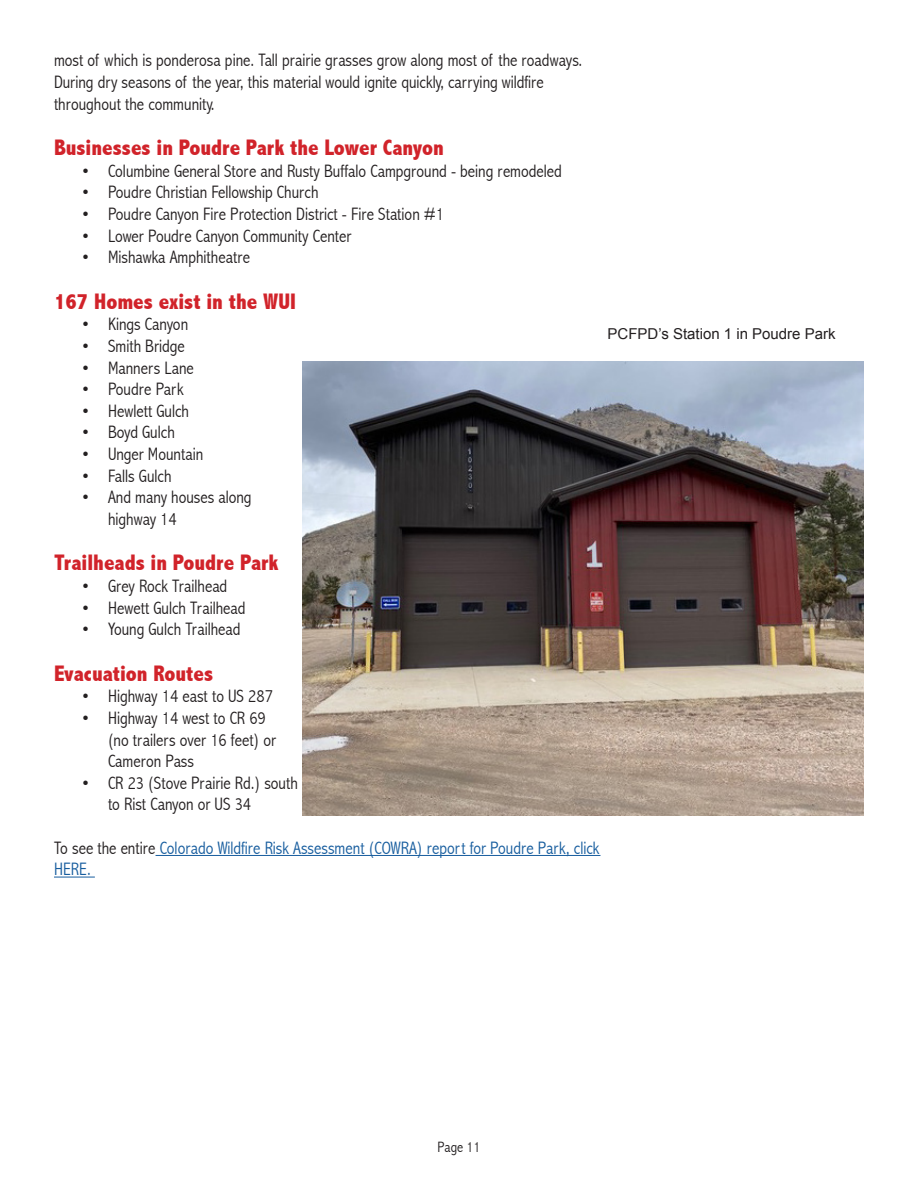
<style>
.page{position:relative;width:918px;height:1188px;background:#fff}
.page>*{position:absolute;margin:0;border:0;box-sizing:border-box;transform-origin:0 0}
.Paragraph_Goal_-_Red{font:800 condensed 22.5px "Abadi";color:#d1232a}
.t1{font:300 condensed 18px/21.6px "Abadi";color:#231f20}
.t2{font:300 condensed 18px/21.6px "Abadi";color:#175d9e}
.CWPP-Photo_Captions{font:15px "Arial";color:#231f20}
.t3{font:300 condensed 15px "Abadi";letter-spacing:-.005em;color:#231f20}
.s1{color:#231f20}
</style>
<div class="page">
<hr style="left:156px;top:855px;width:444px;height:1px;background:#175d9e">
<hr style="left:54px;top:877px;width:41px;height:1px;background:#175d9e">
<img style="left:302px;top:361px;width:562px;height:454px">
<p class="t1" style="left:54px;top:50px;width:530px">most of which is ponderosa pine. Tall prairie grasses grow along most of the roadways.<br>During dry seasons of the year, this material would ignite quickly, carrying wildfire throughout the community.</p>
<p class="Paragraph_Goal_-_Red" style="left:54px;top:135px;width:391px">Businesses in Poudre Park the Lower Canyon</p>
<p class="t1" style="left:81px;top:160px;width:482px">• Columbine General Store and Rusty Buffalo Campground - being remodeled</p>
<p class="t1" style="left:81px;top:182px;width:239px">• Poudre Christian Fellowship Church</p>
<p class="t1" style="left:81px;top:203px;width:365px">• Poudre Canyon Fire Protection District - Fire Station #1</p>
<p class="t1" style="left:81px;top:225px;width:272px">• Lower Poudre Canyon Community Center</p>
<p class="t1" style="left:81px;top:246px;width:171px">• Mishawka Amphitheatre</p>
<p class="Paragraph_Goal_-_Red" style="left:54px;top:288px;width:243px">167 Homes exist in the WUI</p>
<p class="t1" style="left:81px;top:314px;width:109px">• Kings Canyon</p>
<p class="t1" style="left:81px;top:335px;width:105px">• Smith Bridge</p>
<p class="t1" style="left:81px;top:357px;width:114px">• Manners Lane</p>
<p class="t1" style="left:81px;top:378px;width:104px">• Poudre Park</p>
<p class="t1" style="left:81px;top:400px;width:110px">• Hewlett Gulch</p>
<p class="t1" style="left:81px;top:422px;width:95px">• Boyd Gulch</p>
<p class="t1" style="left:81px;top:443px;width:124px">• Unger Mountain</p>
<p class="t1" style="left:81px;top:465px;width:92px">• Falls Gulch</p>
<p class="t1" style="left:108px;top:486px;width:145px;text-indent:-27px">• And many houses along highway 14</p>
<p class="Paragraph_Goal_-_Red" style="left:54px;top:550px;width:226px">Trailheads in Poudre Park</p>
<p class="t1" style="left:81px;top:575px;width:148px">• Grey Rock Trailhead</p>
<p class="t1" style="left:81px;top:597px;width:166px">• Hewett Gulch Trailhead</p>
<p class="t1" style="left:81px;top:618px;width:161px">• Young Gulch Trailhead</p>
<p class="Paragraph_Goal_-_Red" style="left:54px;top:660px;width:161px">Evacuation Routes</p>
<p class="t1" style="left:81px;top:686px;width:193px">• Highway 14 east to US 287</p>
<p class="t1" style="left:108px;top:707px;width:170px;text-indent:-27px">• Highway 14 west to CR 69 (no trailers over 16 feet) or<br>Cameron Pass</p>
<p class="t1" style="left:108px;top:772px;width:191px;text-indent:-27px">• CR 23 (Stove Prairie Rd.) south to Rist Canyon or US 34</p>
<p class="t2" style="left:54px;top:837px;width:547px"><span class="s1">To see the entire</span> Colorado Wildfire Risk Assessment (COWRA) report for Poudre Park, click<br>HERE.</p>
<p class="CWPP-Photo_Captions" style="left:608px;top:324px;width:230px">PCFPD’s Station 1 in Poudre Park</p>
<p class="t3" style="left:438px;top:1139px;width:44px">Page 11</p>
</div>
